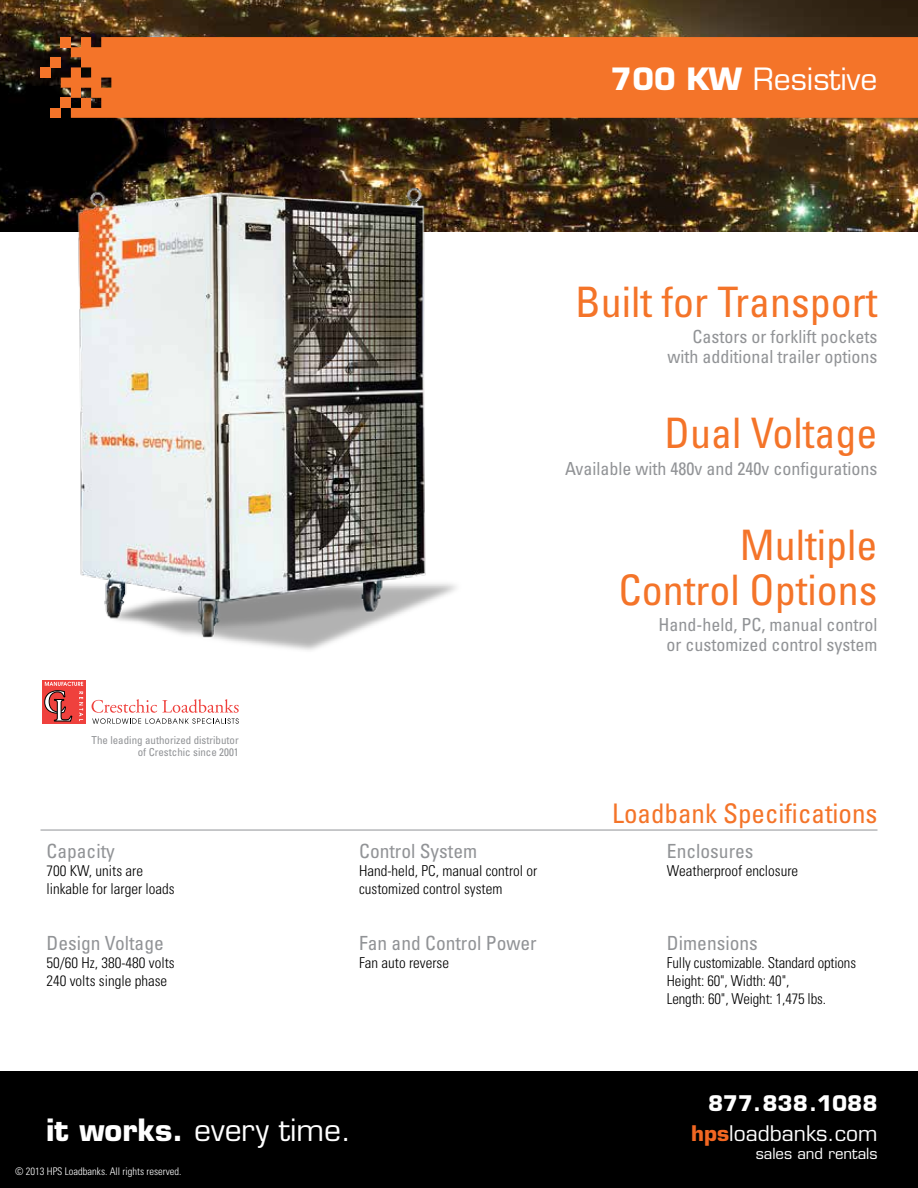
<style>
.page{position:relative;width:918px;height:1188px;background:#fff}
.page>*{position:absolute;margin:0;border:0;box-sizing:border-box;transform-origin:0 0}
.t1{font:condensed 42px/45px "Univers";color:#f47429;text-align:right}
.t2{font:30px "Eurostile";color:#fff}
.t3{font:condensed 27px "Univers";color:#f47429}
.t4{font:21px "Eurostile";color:#fff}
.t5{font:700 21px "Eurostile";color:#fff}
.t6{font:condensed 19.5px "Univers";color:#919396}
.t7{font:condensed 18px/19.5px "Univers";color:#919396;text-align:right}
.t8{font:300 condensed 15px/18px "Univers";color:#000}
.t9{font:15px "Eurostile";color:#fff}
.t10{font:condensed 10.95px/12.1px "Univers";color:#919396;text-align:right}
.t11{font:300 condensed 10.5px "Univers";color:#fff}
.s1{font-weight:700}
.s2{font-weight:700;color:#f26722}
</style>
<div class="page">
<img style="left:0;top:0;width:918px;height:231px">
<div style="left:61px;top:37px;width:857px;height:81px;background:#f47429"></div>
<div style="left:61px;top:37px;width:10px;height:10px;background:#f47429"></div>
<div style="left:61px;top:98px;width:10px;height:10px;background:#f47429"></div>
<div style="left:51px;top:57px;width:10px;height:10px;background:#f47429"></div>
<div style="left:51px;top:108px;width:10px;height:10px;background:#f47429"></div>
<div style="left:40px;top:67px;width:11px;height:11px;background:#f47429"></div>
<hr style="left:40px;top:830px;width:838px;height:1px;background:#919396">
<div style="left:0;top:1071px;width:918px;height:117px;background:#000"></div>
<img style="left:31px;top:147px;width:438px;height:503px">
<div style="left:42px;top:680px;width:44px;height:44px;background:linear-gradient(to right,#ef413d,#ef413d)"></div>
<svg style="left:92px;top:699px;width:147px;height:25px"></svg>
<svg style="left:44px;top:682px;width:39px;height:40px;background:#d45754"></svg>
<h2 class="t2" style="left:611px;top:61px;width:268px"><span class="s1">700 KW</span> Resistive</h2>
<h1 class="t1" style="left:575px;top:279px;width:304px">Built for Transport</h1>
<p class="t7" style="left:668px;top:327px;width:211px">Castors or forklift pockets with additional trailer options</p>
<h1 class="t1" style="left:664px;top:410px;width:215px">Dual Voltage</h1>
<p class="t7" style="left:565px;top:458px;width:314px">Available with 480v and 240v configurations</p>
<p class="t10" style="left:92px;top:733px;width:149px">The leading authorized distributor of Crestchic since 2001</p>
<h3 class="t6" style="left:46px;top:839px;width:70px">Capacity</h3>
<p class="t8" style="left:46px;top:862px;width:130px">700 KW, units are linkable for larger loads</p>
<h3 class="t6" style="left:46px;top:931px;width:119px">Design Voltage</h3>
<p class="t8" style="left:46px;top:954px;width:130px">50/60 Hz, 380-480 volts<br>240 volts single phase</p>
<h3 class="t6" style="left:359px;top:839px;width:120px">Control System</h3>
<p class="t8" style="left:359px;top:862px;width:180px">Hand-held, PC, manual control or customized control system</p>
<h3 class="t6" style="left:359px;top:931px;width:179px">Fan and Control Power</h3>
<p class="t8" style="left:359px;top:954px;width:91px">Fan auto reverse</p>
<h1 class="t1" style="left:619px;top:522px;width:260px">Multiple<br>Control Options</h1>
<p class="t7" style="left:659px;top:615px;width:220px;text-align:center">Hand-held, PC, manual control or customized control system</p>
<h3 class="t3" style="left:612px;top:796px;width:267px">Loadbank Specifications</h3>
<h3 class="t6" style="left:667px;top:839px;width:88px">Enclosures</h3>
<p class="t8" style="left:667px;top:862px;width:133px">Weatherproof enclosure</p>
<h3 class="t6" style="left:667px;top:931px;width:92px">Dimensions</h3>
<p class="t8" style="left:667px;top:954px;width:191px">Fully customizable. Standard options<br>Height: 60", Width: 40",<br>Length: 60", Weight: 1,475 lbs.</p>
<h3 class="t5" style="left:708px;top:1091px;width:171px">877.838.1088</h3>
<h2 class="t2" style="left:46px;top:1112px;width:307px"><span class="s1">it works.</span> every time.</h2>
<h3 class="t4" style="left:691px;top:1121px;width:188px"><span class="s2">hps</span>loadbanks.com</h3>
<p class="t9" style="left:756px;top:1145px;width:123px">sales and rentals</p>
<p class="t11" style="left:15px;top:1165px;width:168px">© 2013 HPS Loadbanks. All rights reserved.</p>
</div>
